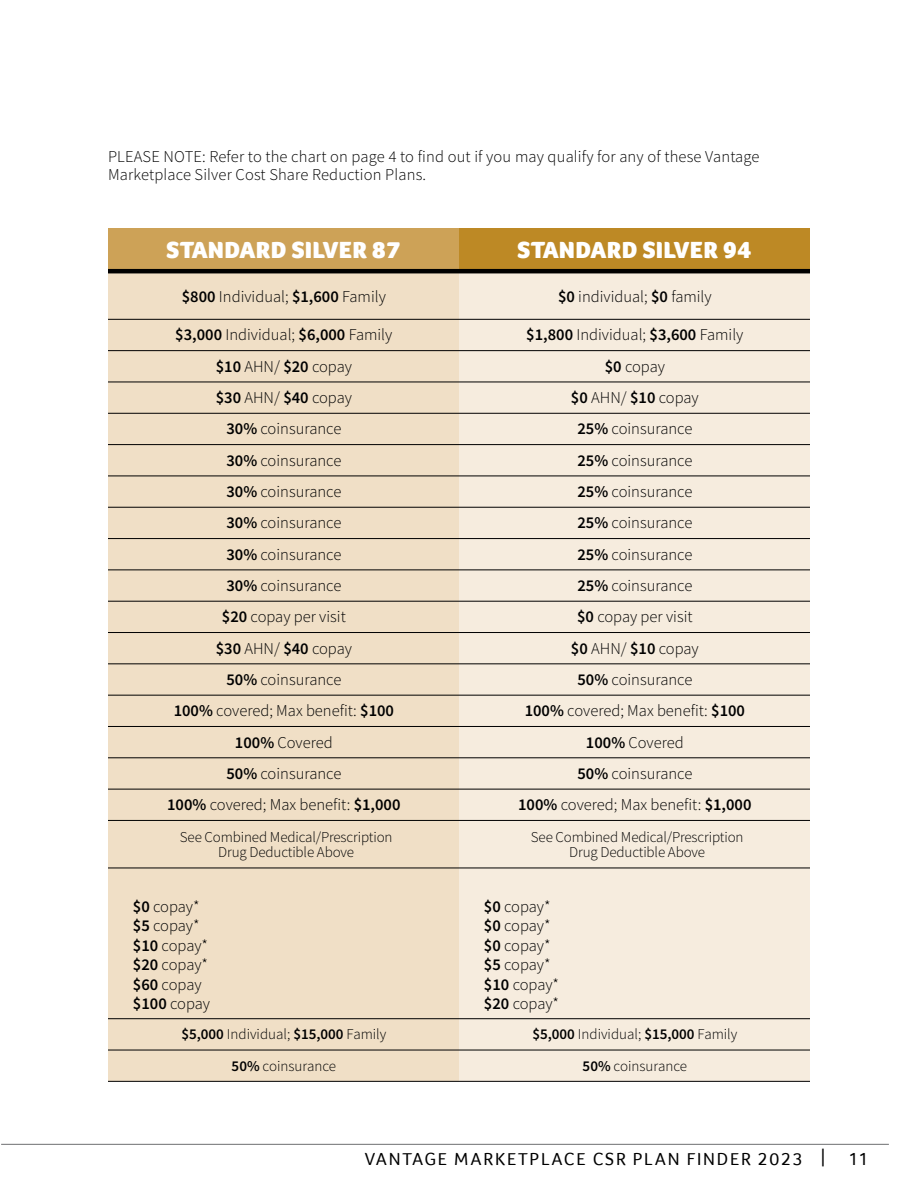
<style>
.page{position:relative;width:918px;height:1188px;background:#fff}
.page>*{position:absolute;margin:0;border:0;box-sizing:border-box;transform-origin:0 0}
.t1{font:900 24px "Foco";letter-spacing:.01em;color:#fff}
.t2{font:18px "Foco";letter-spacing:.1em;color:#000}
.t3{font:300 16.5px/19.5px "Source Sans Pro";color:#000}
.t4{font:300 15px/15px "Source Sans Pro";letter-spacing:-.01em;color:#000;text-align:center}
.s1{font-weight:600}
</style>
<div class="page">
<hr style="left:1px;top:1144px;width:888px;height:1px;background:#6d6e71">
<div style="left:459px;top:228px;width:351px;height:43px;background:#bd8925"></div>
<div style="left:108px;top:228px;width:351px;height:43px;background:#cda257"></div>
<div style="left:459px;top:273px;width:351px;height:808px;background:#f6ecde"></div>
<div style="left:108px;top:273px;width:351px;height:808px;background:#f0dfc6"></div>
<hr style="left:108px;top:319px;width:351px;height:1px;background:#000">
<hr style="left:459px;top:319px;width:351px;height:1px;background:#000">
<hr style="left:108px;top:350px;width:351px;height:1px;background:#000">
<hr style="left:459px;top:350px;width:351px;height:1px;background:#000">
<hr style="left:108px;top:382px;width:351px;height:1px;background:#000">
<hr style="left:459px;top:382px;width:351px;height:1px;background:#000">
<hr style="left:108px;top:413px;width:351px;height:1px;background:#000">
<hr style="left:459px;top:413px;width:351px;height:1px;background:#000">
<hr style="left:108px;top:444px;width:351px;height:1px;background:#000">
<hr style="left:459px;top:444px;width:351px;height:1px;background:#000">
<hr style="left:108px;top:476px;width:351px;height:1px;background:#000">
<hr style="left:459px;top:476px;width:351px;height:1px;background:#000">
<hr style="left:108px;top:507px;width:351px;height:1px;background:#000">
<hr style="left:459px;top:507px;width:351px;height:1px;background:#000">
<hr style="left:108px;top:538px;width:351px;height:1px;background:#000">
<hr style="left:459px;top:538px;width:351px;height:1px;background:#000">
<hr style="left:108px;top:570px;width:351px;height:1px;background:#000">
<hr style="left:459px;top:570px;width:351px;height:1px;background:#000">
<hr style="left:108px;top:601px;width:351px;height:1px;background:#000">
<hr style="left:459px;top:601px;width:351px;height:1px;background:#000">
<hr style="left:108px;top:632px;width:351px;height:1px;background:#000">
<hr style="left:459px;top:632px;width:351px;height:1px;background:#000">
<hr style="left:108px;top:663px;width:351px;height:1px;background:#000">
<hr style="left:459px;top:663px;width:351px;height:1px;background:#000">
<hr style="left:108px;top:695px;width:351px;height:1px;background:#000">
<hr style="left:459px;top:695px;width:351px;height:1px;background:#000">
<hr style="left:108px;top:726px;width:351px;height:1px;background:#000">
<hr style="left:459px;top:726px;width:351px;height:1px;background:#000">
<hr style="left:108px;top:757px;width:351px;height:1px;background:#000">
<hr style="left:459px;top:757px;width:351px;height:1px;background:#000">
<hr style="left:108px;top:789px;width:351px;height:1px;background:#000">
<hr style="left:459px;top:789px;width:351px;height:1px;background:#000">
<hr style="left:108px;top:820px;width:351px;height:1px;background:#000">
<hr style="left:459px;top:820px;width:351px;height:1px;background:#000">
<hr style="left:459px;top:1050px;width:351px;height:1px;background:#000">
<hr style="left:108px;top:1081px;width:351px;height:1px;background:#000">
<hr style="left:459px;top:1081px;width:351px;height:1px;background:#000">
<hr style="left:108px;top:269px;width:351px;height:4px;background:#000">
<hr style="left:459px;top:269px;width:351px;height:4px;background:#000">
<hr style="left:108px;top:1050px;width:351px;height:1px;background:#000">
<hr style="left:108px;top:868px;width:351px;height:1px;background:#000">
<hr style="left:459px;top:868px;width:351px;height:1px;background:#000">
<hr style="left:108px;top:1018px;width:351px;height:1px;background:#000">
<hr style="left:459px;top:1018px;width:351px;height:1px;background:#000">
<p class="t3" style="left:108px;top:147px;width:653px;line-height:18px">PLEASE NOTE: Refer to the chart on page 4 to find out if you may qualify for any of these Vantage<br>Marketplace Silver Cost Share Reduction Plans.</p>
<h1 class="t1" style="left:167px;top:236px;width:235px">STANDARD SILVER 87</h1>
<h1 class="t1" style="left:518px;top:236px;width:235px">STANDARD SILVER 94</h1>
<p class="t3" style="left:182px;top:286px;width:206px"><span class="s1">$800</span> Individual; <span class="s1">$1,600</span> Family</p>
<p class="t3" style="left:558px;top:286px;width:155px"><span class="s1">$0</span> individual; <span class="s1">$0</span> family</p>
<p class="t3" style="left:175px;top:325px;width:219px"><span class="s1">$3,000</span> Individual; <span class="s1">$6,000</span> Family</p>
<p class="t3" style="left:526px;top:325px;width:219px"><span class="s1">$1,800</span> Individual; <span class="s1">$3,600</span> Family</p>
<p class="t3" style="left:216px;top:357px;width:138px"><span class="s1">$10</span> AHN/ <span class="s1">$20</span> copay</p>
<p class="t3" style="left:605px;top:357px;width:62px"><span class="s1">$0</span> copay</p>
<p class="t3" style="left:216px;top:388px;width:138px"><span class="s1">$30</span> AHN/ <span class="s1">$40</span> copay</p>
<p class="t3" style="left:571px;top:388px;width:129px"><span class="s1">$0</span> AHN/ <span class="s1">$10</span> copay</p>
<p class="t3" style="left:226px;top:419px;width:116px"><span class="s1">30%</span> coinsurance</p>
<p class="t3" style="left:577px;top:419px;width:116px"><span class="s1">25%</span> coinsurance</p>
<p class="t3" style="left:226px;top:450px;width:116px"><span class="s1">30%</span> coinsurance</p>
<p class="t3" style="left:577px;top:450px;width:116px"><span class="s1">25%</span> coinsurance</p>
<p class="t3" style="left:226px;top:482px;width:116px"><span class="s1">30%</span> coinsurance</p>
<p class="t3" style="left:577px;top:482px;width:116px"><span class="s1">25%</span> coinsurance</p>
<p class="t3" style="left:226px;top:513px;width:116px"><span class="s1">30%</span> coinsurance</p>
<p class="t3" style="left:577px;top:513px;width:116px"><span class="s1">25%</span> coinsurance</p>
<p class="t3" style="left:226px;top:544px;width:116px"><span class="s1">30%</span> coinsurance</p>
<p class="t3" style="left:577px;top:544px;width:116px"><span class="s1">25%</span> coinsurance</p>
<p class="t3" style="left:226px;top:576px;width:116px"><span class="s1">30%</span> coinsurance</p>
<p class="t3" style="left:577px;top:576px;width:116px"><span class="s1">25%</span> coinsurance</p>
<p class="t3" style="left:222px;top:607px;width:125px"><span class="s1">$20</span> copay per visit</p>
<p class="t3" style="left:577px;top:607px;width:117px"><span class="s1">$0</span> copay per visit</p>
<p class="t3" style="left:216px;top:638px;width:138px"><span class="s1">$30</span> AHN/ <span class="s1">$40</span> copay</p>
<p class="t3" style="left:571px;top:638px;width:129px"><span class="s1">$0</span> AHN/ <span class="s1">$10</span> copay</p>
<p class="t3" style="left:226px;top:670px;width:116px"><span class="s1">50%</span> coinsurance</p>
<p class="t3" style="left:577px;top:670px;width:116px"><span class="s1">50%</span> coinsurance</p>
<p class="t3" style="left:174px;top:701px;width:222px"><span class="s1">100%</span> covered; Max benefit: <span class="s1">$100</span></p>
<p class="t3" style="left:525px;top:701px;width:222px"><span class="s1">100%</span> covered; Max benefit: <span class="s1">$100</span></p>
<p class="t3" style="left:235px;top:732px;width:99px"><span class="s1">100%</span> Covered</p>
<p class="t3" style="left:586px;top:732px;width:99px"><span class="s1">100%</span> Covered</p>
<p class="t3" style="left:226px;top:764px;width:116px"><span class="s1">50%</span> coinsurance</p>
<p class="t3" style="left:577px;top:764px;width:116px"><span class="s1">50%</span> coinsurance</p>
<p class="t3" style="left:167px;top:795px;width:235px"><span class="s1">100%</span> covered; Max benefit: <span class="s1">$1,000</span></p>
<p class="t3" style="left:518px;top:795px;width:235px"><span class="s1">100%</span> covered; Max benefit: <span class="s1">$1,000</span></p>
<p class="t4" style="left:180px;top:829px;width:214px">See Combined Medical/Prescription<br>Drug Deductible Above</p>
<p class="t4" style="left:531px;top:829px;width:214px">See Combined Medical/Prescription<br>Drug Deductible Above</p>
<p class="t3" style="left:133px;top:896px;width:79px"><span class="s1">$0</span> copay* <span class="s1">$5</span> copay* <span class="s1">$10</span> copay* <span class="s1">$20</span> copay* <span class="s1">$60</span> copay <span class="s1">$100</span> copay</p>
<p class="t3" style="left:484px;top:896px;width:77px"><span class="s1">$0</span> copay* <span class="s1">$0</span> copay* <span class="s1">$0</span> copay* <span class="s1">$5</span> copay* <span class="s1">$10</span> copay* <span class="s1">$20</span> copay*</p>
<p class="t4" style="left:181px;top:1027px;width:207px"><span class="s1">$5,000</span> Individual; <span class="s1">$15,000</span> Family</p>
<p class="t4" style="left:532px;top:1027px;width:207px"><span class="s1">$5,000</span> Individual; <span class="s1">$15,000</span> Family</p>
<p class="t4" style="left:232px;top:1058px;width:106px"><span class="s1">50%</span> coinsurance</p>
<p class="t4" style="left:583px;top:1058px;width:106px"><span class="s1">50%</span> coinsurance</p>
<p class="t2" style="left:365px;top:1148px;width:462px">VANTAGE MARKETPLACE CSR PLAN FINDER 2023 |</p>
<p class="t2" style="left:849px;top:1148px;width:21px">11</p>
</div>
